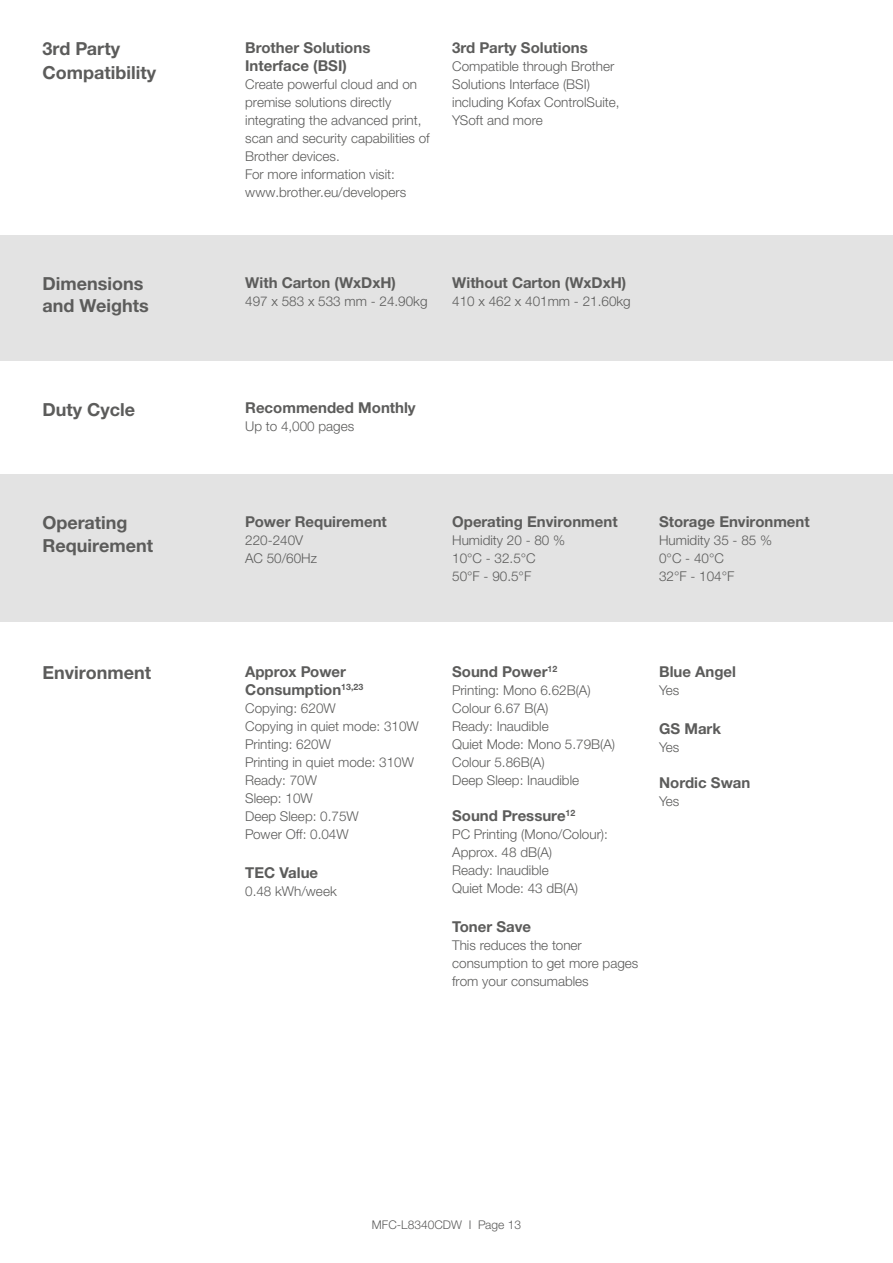
<style>
.page{position:relative;width:893px;height:1263px;background:#fff}
.page>*{position:absolute;margin:0;border:0;box-sizing:border-box;transform-origin:0 0}
.t1{font:700 18px/22.5px "Helvetica Neue LTW1 G";color:#5c5c5b}
.t2{font:700 15px/18px "Helvetica Neue LTW1 G";color:#5c5c5b}
.t3{font:300 13.5px/18px "Helvetica Neue LTW1 G";color:#5c5c5b}
.t4{font:300 12px "Helvetica Neue LTW1 G";color:#5c5c5b}
</style>
<div class="page">
<div style="left:0;top:474px;width:893px;height:148px;background:#e3e3e3"></div>
<div style="left:0;top:235px;width:893px;height:126px;background:#e3e3e3"></div>
<h1 class="t1" style="left:43px;top:37px;width:115px;line-height:24px">3rd Party<br>Compatibility</h1>
<p class="t2" style="left:245px;top:39px;width:127px">Brother Solutions<br>Interface (BSI)</p>
<p class="t3" style="left:245px;top:75px;width:186px">Create powerful cloud and on premise solutions directly integrating the advanced print, scan and security capabilities of<br>Brother devices.<br>For more information visit: www.brother.eu/developers</p>
<p class="t2" style="left:452px;top:39px;width:137px">3rd Party Solutions</p>
<p class="t3" style="left:452px;top:57px;width:169px">Compatible through Brother<br>Solutions Interface (BSI) including Kofax ControlSuite,<br>YSoft and more</p>
<h1 class="t1" style="left:43px;top:272px;width:108px">Dimensions and Weights</h1>
<p class="t2" style="left:245px;top:273px;width:152px">With Carton (WxDxH)</p>
<p class="t3" style="left:245px;top:292px;width:184px">497 x 583 x 533 mm - 24.90kg</p>
<p class="t2" style="left:452px;top:273px;width:176px">Without Carton (WxDxH)</p>
<p class="t3" style="left:452px;top:292px;width:180px">410 x 462 x 401mm - 21.60kg</p>
<h1 class="t1" style="left:43px;top:398px;width:94px">Duty Cycle</h1>
<p class="t2" style="left:245px;top:399px;width:172px">Recommended Monthly</p>
<p class="t3" style="left:245px;top:418px;width:111px">Up to 4,000 pages</p>
<h1 class="t1" style="left:43px;top:511px;width:112px">Operating<br>Requirement</h1>
<p class="t2" style="left:245px;top:513px;width:143px">Power Requirement</p>
<p class="t3" style="left:245px;top:531px;width:73px">220-240V<br>AC 50/60Hz</p>
<p class="t2" style="left:452px;top:513px;width:167px">Operating Environment</p>
<p class="t3" style="left:452px;top:531px;width:115px">Humidity 20 - 80 %<br>10°C - 32.5°C<br>50°F - 90.5°F</p>
<p class="t2" style="left:659px;top:513px;width:152px">Storage Environment</p>
<p class="t3" style="left:659px;top:531px;width:115px">Humidity 35 - 85 %<br>0°C - 40°C<br>32°F - 104°F</p>
<h1 class="t1" style="left:43px;top:661px;width:110px">Environment</h1>
<p class="t2" style="left:245px;top:662px;width:119px">Approx Power<br>Consumption<sup>13,23</sup></p>
<p class="t3" style="left:245px;top:699px;width:175px">Copying: 620W<br>Copying in quiet mode: 310W<br>Printing: 620W<br>Printing in quiet mode: 310W<br>Ready: 70W<br>Sleep: 10W<br>Deep Sleep: 0.75W<br>Power Off: 0.04W</p>
<p class="t2" style="left:245px;top:863px;width:75px">TEC Value</p>
<p class="t3" style="left:245px;top:882px;width:93px">0.48 kWh/week</p>
<p class="t2" style="left:452px;top:662px;width:107px">Sound Power<sup>12</sup></p>
<p class="t3" style="left:452px;top:681px;width:165px">Printing: Mono 6.62B(A)<br>Colour 6.67 B(A)<br>Ready: Inaudible<br>Quiet Mode: Mono 5.79B(A)<br>Colour 5.86B(A)<br>Deep Sleep: Inaudible</p>
<p class="t2" style="left:452px;top:806px;width:125px">Sound Pressure<sup>12</sup></p>
<p class="t3" style="left:452px;top:825px;width:157px">PC Printing (Mono/Colour):<br>Approx. 48 dB(A)<br>Ready: Inaudible<br>Quiet Mode: 43 dB(A)</p>
<p class="t2" style="left:452px;top:917px;width:81px">Toner Save</p>
<p class="t3" style="left:452px;top:936px;width:188px">This reduces the toner consumption to get more pages from your consumables</p>
<p class="t2" style="left:659px;top:662px;width:78px">Blue Angel</p>
<p class="t3" style="left:659px;top:681px;width:22px">Yes</p>
<p class="t2" style="left:659px;top:719px;width:63px">GS Mark</p>
<p class="t3" style="left:659px;top:738px;width:22px">Yes</p>
<p class="t2" style="left:659px;top:773px;width:93px">Nordic Swan</p>
<p class="t3" style="left:659px;top:792px;width:22px">Yes</p>
<p class="t4" style="left:372px;top:1217px;width:151px">MFC-L8340CDW I Page 13</p>
</div>
